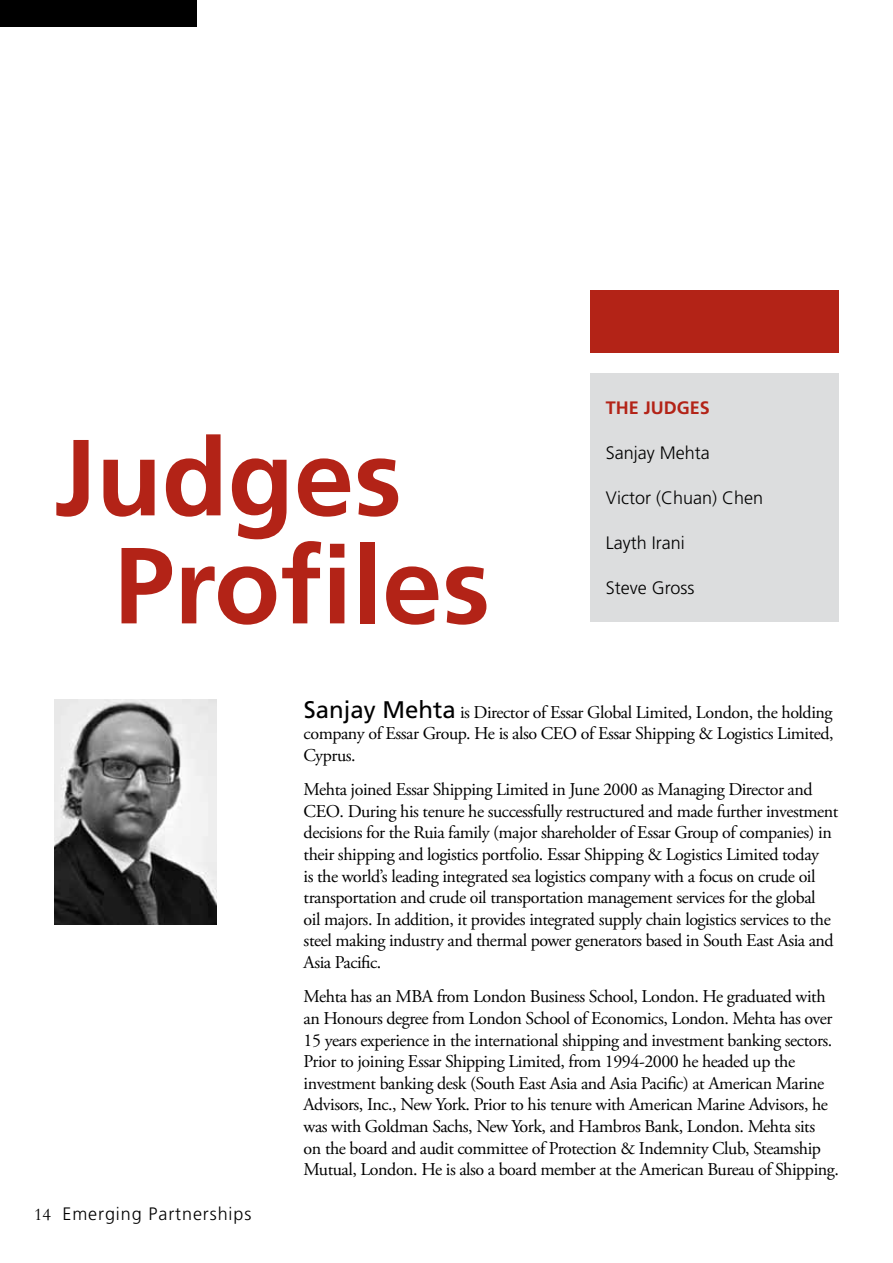
<style>
.page{position:relative;width:893px;height:1263px;background:#fff}
.page>*{position:absolute;margin:0;border:0;box-sizing:border-box;transform-origin:0 0}
.t1{font:700 108px/108px "Frutiger LT Std";color:#b32317}
.t2{font:18px/21.6px "Adobe Garamond Pro";letter-spacing:-.025em;color:#000}
.t3{font:300 18px "Frutiger LT Std";letter-spacing:.03em;color:#000}
.t4{font:300 18px "Frutiger LT Std";letter-spacing:.05em;color:#000}
.t5{font:700 18px "Frutiger LT Std";color:#b32317}
.s1{font-family:"Garamond";font-weight:400}
.s2{font-family:"Frutiger LT Std";font-size:24px}
</style>
<div class="page">
<div style="left:0;top:0;width:197px;height:27px;background:#000"></div>
<div style="left:590px;top:373px;width:248px;height:248px;background:#dcddde"></div>
<div style="left:590px;top:291px;width:248px;height:62px;background:#b32317"></div>
<img style="left:54px;top:699px;width:162px;height:225px">
<h1 class="t1" style="left:114px;top:424px;width:378px;text-indent:-60px">Judges<br>Profiles</h1>
<p class="t5" style="left:606px;top:397px;width:106px">The judges</p>
<p class="t3" style="left:606px;top:443px;width:106px">Sanjay Mehta</p>
<p class="t3" style="left:606px;top:488px;width:159px">Victor (Chuan) Chen</p>
<p class="t3" style="left:606px;top:533px;width:80px">Layth Irani</p>
<p class="t3" style="left:606px;top:578px;width:90px">Steve Gross</p>
<p class="t4" style="left:34px;top:1204px;width:219px"><span class="s1">14</span> Emerging Partnerships</p>
<p class="t2" style="left:304px;top:702px;width:532px;text-align:justify"><span class="s2">Sanjay Mehta</span> is Director of Essar Global Limited, London, the holding company of Essar Group. He is also CEO of Essar Shipping &amp; Logistics Limited, Cyprus.</p>
<p class="t2" style="left:304px;top:779px;width:536px">Mehta joined Essar Shipping Limited in June 2000 as Managing Director and CEO. During his tenure he successfully restructured and made further investment decisions for the Ruia family (major shareholder of Essar Group of companies) in their shipping and logistics portfolio. Essar Shipping &amp; Logistics Limited today<br>is the world’s leading integrated sea logistics company with a focus on crude oil transportation and crude oil transportation management services for the global<br>oil majors. In addition, it provides integrated supply chain logistics services to the steel making industry and thermal power generators based in South East Asia and Asia Pacific.</p>
<p class="t2" style="left:304px;top:986px;width:537px">Mehta has an MBA from London Business School, London. He graduated with an Honours degree from London School of Economics, London. Mehta has over 15 years experience in the international shipping and investment banking sectors.<br>Prior to joining Essar Shipping Limited, from 1994-2000 he headed up the investment banking desk (South East Asia and Asia Pacific) at American Marine Advisors, Inc., New York. Prior to his tenure with American Marine Advisors, he was with Goldman Sachs, New York, and Hambros Bank, London. Mehta sits<br>on the board and audit committee of Protection &amp; Indemnity Club, Steamship Mutual, London. He is also a board member at the American Bureau of Shipping.</p>
</div>
